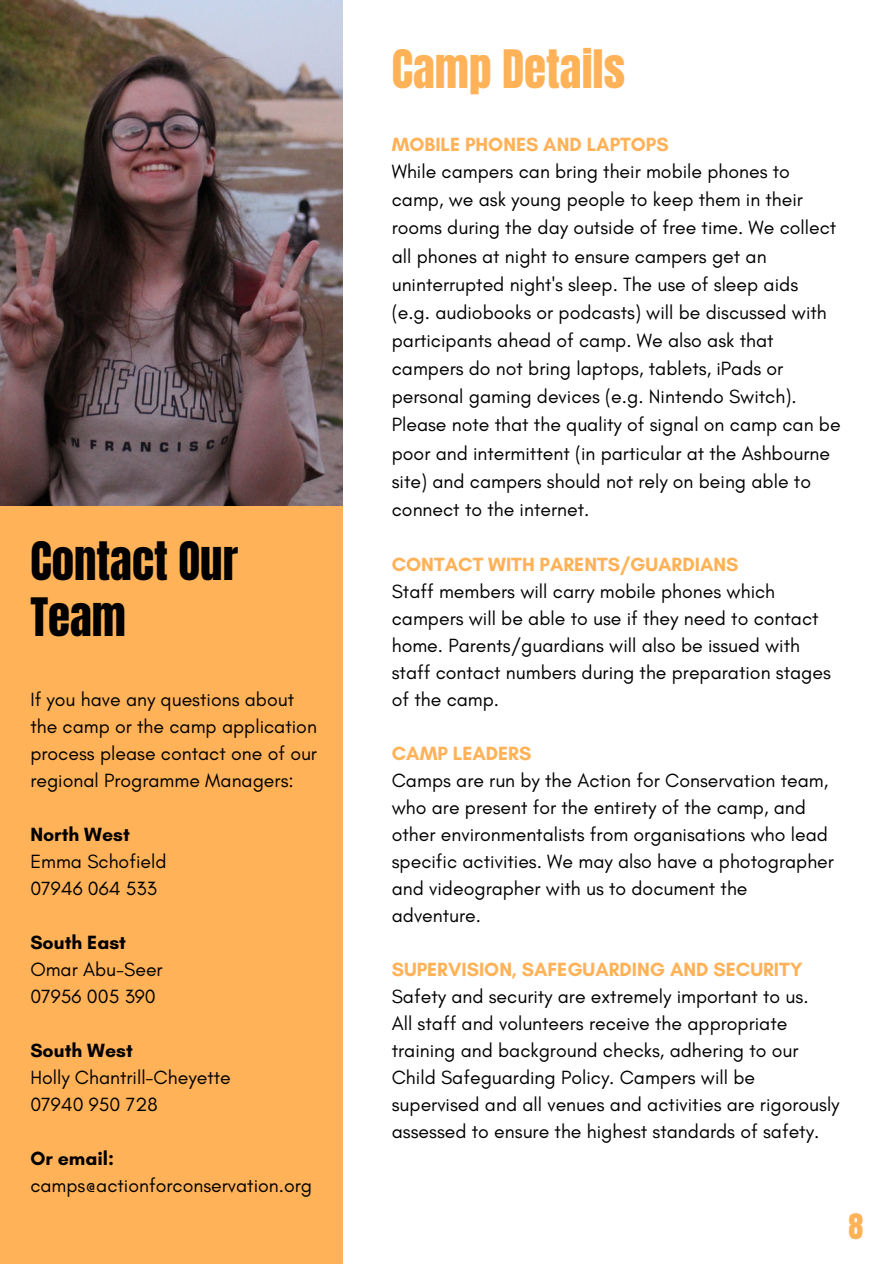
<style>
.page{position:relative;width:893px;height:1264px;background:#fff}
.page>*{position:absolute;margin:0;border:0;box-sizing:border-box;transform-origin:0 0}
.t1{font:45px/56.2px "Anton";color:#000}
.t2{font:45px "Anton";color:#ffb258}
.t3{font:30px "Anton";color:#ffb258}
.t4{font:19.5px/27px "Glacial Indifference";color:#000}
.t5{font:700 19.5px "Glacial Indifference";color:#ffb258}
.t6{font:700 19.5px "Glacial Indifference";color:#000}
</style>
<div class="page">
<div style="left:0;top:441px;width:342px;height:822px;background:#ffb258"></div>
<img style="left:0;top:0;width:342px;height:506px">
<h1 class="t1" style="left:30px;top:534px;width:209px">Contact Our<br>Team</h1>
<p class="t4" style="left:30px;top:685px;width:288px">If you have any questions about the camp or the camp application process please contact one of our regional Programme Managers:</p>
<p class="t6" style="left:30px;top:822px;width:101px">North West</p>
<p class="t4" style="left:30px;top:847px;width:138px">Emma Schofield<br>07946 064 533</p>
<p class="t6" style="left:30px;top:930px;width:97px">South East</p>
<p class="t4" style="left:30px;top:955px;width:134px">Omar Abu-Seer<br>07956 005 390</p>
<p class="t6" style="left:30px;top:1038px;width:104px">South West</p>
<p class="t4" style="left:30px;top:1063px;width:202px">Holly Chantrill-Cheyette<br>07940 950 728</p>
<p class="t6" style="left:30px;top:1146px;width:85px">Or email:</p>
<p class="t4" style="left:30px;top:1171px;width:283px">camps@actionforconservation.org</p>
<h1 class="t2" style="left:392px;top:36px;width:235px">Camp Details</h1>
<p class="t5" style="left:392px;top:133px;width:278px">MOBILE PHONES AND LAPTOPS</p>
<p class="t4" style="left:392px;top:157px;width:450px;line-height:28.2px">While campers can bring their mobile phones to camp, we ask young people to keep them in their rooms during the day outside of free time. We collect all phones at night to ensure campers get an uninterrupted night's sleep. The use of sleep aids (e.g. audiobooks or podcasts) will be discussed with participants ahead of camp. We also ask that campers do not bring laptops, tablets, iPads or personal gaming devices (e.g. Nintendo Switch).<br>Please note that the quality of signal on camp can be poor and intermittent (in particular at the Ashbourne site) and campers should not rely on being able to connect to the internet.</p>
<p class="t5" style="left:392px;top:552px;width:348px">CONTACT WITH PARENTS/GUARDIANS</p>
<p class="t4" style="left:392px;top:577px;width:440px">Staff members will carry mobile phones which campers will be able to use if they need to contact home. Parents/guardians will also be issued with staff contact numbers during the preparation stages of the camp.</p>
<p class="t5" style="left:392px;top:741px;width:141px">CAMP LEADERS</p>
<p class="t4" style="left:392px;top:766px;width:443px">Camps are run by the Action for Conservation team, who are present for the entirety of the camp, and other environmentalists from organisations who lead specific activities. We may also have a photographer and videographer with us to document the adventure.</p>
<p class="t5" style="left:392px;top:957px;width:412px">SUPERVISION, SAFEGUARDING AND SECURITY</p>
<p class="t4" style="left:392px;top:982px;width:449px">Safety and security are extremely important to us.<br>All staff and volunteers receive the appropriate training and background checks, adhering to our Child Safeguarding Policy. Campers will be supervised and all venues and activities are rigorously assessed to ensure the highest standards of safety.</p>
<h2 class="t3" style="left:848px;top:1204px;width:16px">8</h2>
</div>
